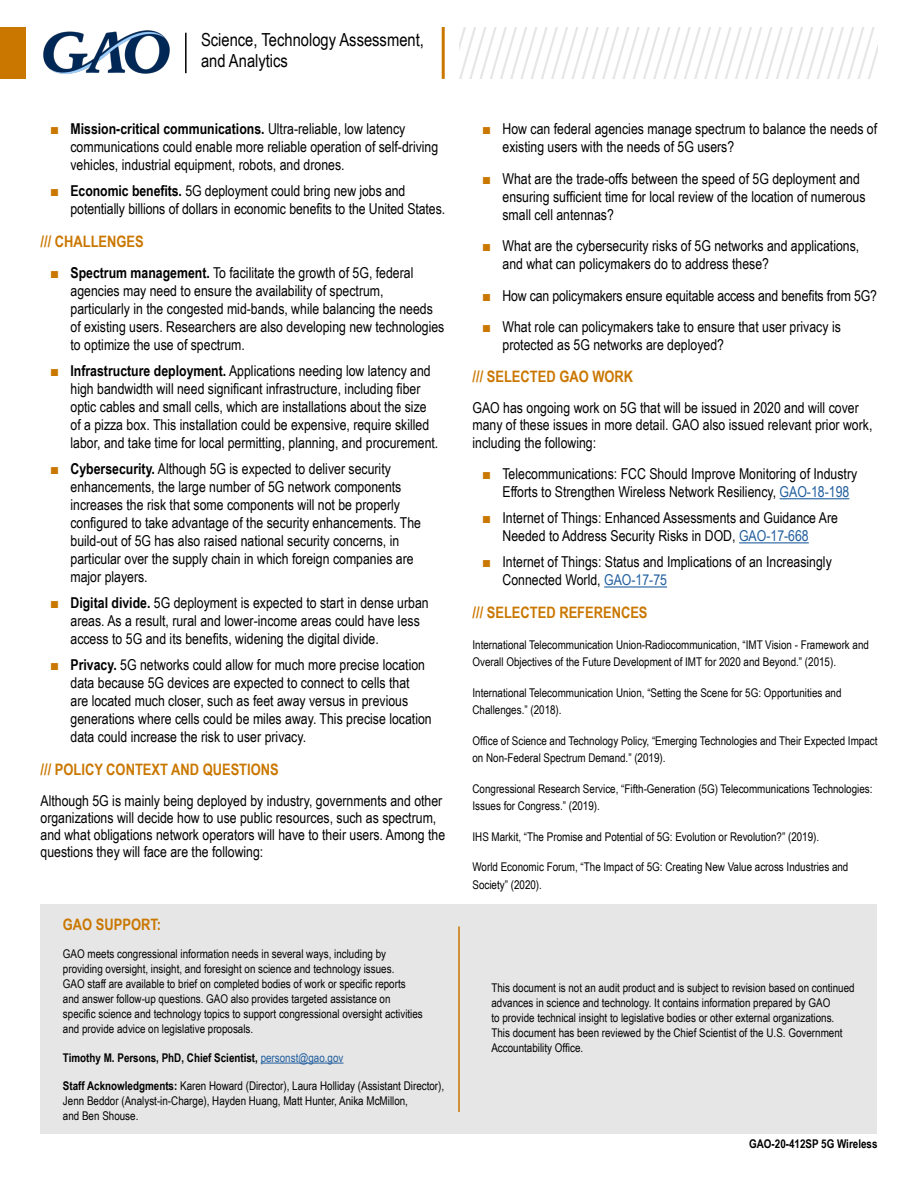
<style>
.page{position:relative;width:918px;height:1188px;background:#fff}
.page>*{position:absolute;margin:0;border:0;box-sizing:border-box;transform-origin:0 0}
.t1{font:18px/21.6px "Arial Narrow";color:#000}
.Header_copy{font:700 15.75px "Arial Narrow";color:#ca7700}
.bullet{font:15px/18px "Arial Narrow";color:#000}
.Body{font:15px/17.2px "Arial Narrow";color:#000}
.GAO_Contacts_Disclai{font:12px/15px "Arial Narrow";color:#000}
.Reference{font:12px/17.2px "Arial Narrow";color:#000}
.GAO_Contacts_Disclai-2{font:700 12px "Arial Narrow";color:#000}
.s1{color:#ca7700}
.s2{font-weight:700}
.s3{font-weight:400;color:#215e9e}
.s4{color:#215e9e}
</style>
<div class="page">
<div style="left:40px;top:904px;width:838px;height:230px;background:#e6e6e6"></div>
<div style="left:0;top:27px;width:25px;height:52px;background:#ca7700"></div>
<hr style="left:780px;top:498px;width:69px;height:1px;background:#215e9e">
<hr style="left:739px;top:542px;width:70px;height:1px;background:#215e9e">
<hr style="left:604px;top:586px;width:63px;height:2px;background:#215e9e">
<img style="left:43px;top:30px;width:127px;height:44px">
<hr style="left:458px;top:926px;width:2px;height:186px;background:#ca7700">
<hr style="left:261px;top:1063px;width:82px;height:1px;background:#215e9e">
<hr style="left:442px;top:27px;width:3px;height:52px;background:#ca7700">
<hr style="left:185px;top:33px;width:2px;height:40px;background:#000">
<svg style="left:459px;top:27px;width:419px;height:52px"></svg>
<p class="t1" style="left:201px;top:28px;width:224px">Science, Technology Assessment, and Analytics</p>
<p class="bullet" style="left:71px;top:119px;width:369px;text-indent:-20px"><span class="s1">■</span> <span class="s2">Mission-critical communications.</span> Ultra-reliable, low latency communications could enable more reliable operation of self-driving vehicles, industrial equipment, robots, and drones.</p>
<p class="bullet" style="left:71px;top:181px;width:376px;text-indent:-20px"><span class="s1">■</span> <span class="s2">Economic benefits.</span> 5G deployment could bring new jobs and potentially billions of dollars in economic benefits to the United States.</p>
<h3 class="Header_copy" style="left:40px;top:229px;width:105px">/// CHALLENGES</h3>
<p class="bullet" style="left:71px;top:263px;width:375px;text-indent:-20px"><span class="s1">■</span> <span class="s2">Spectrum management.</span> To facilitate the growth of 5G, federal agencies may need to ensure the availability of spectrum, particularly in the congested mid-bands, while balancing the needs of existing users. Researchers are also developing new technologies to optimize the use of spectrum.</p>
<p class="bullet" style="left:71px;top:361px;width:369px;text-indent:-20px"><span class="s1">■</span> <span class="s2">Infrastructure deployment.</span> Applications needing low latency and high bandwidth will need significant infrastructure, including fiber optic cables and small cells, which are installations about the size of a pizza box. This installation could be expensive, require skilled labor, and take time for local permitting, planning, and procurement.</p>
<p class="bullet" style="left:71px;top:459px;width:352px;text-indent:-20px"><span class="s1">■</span> <span class="s2">Cybersecurity.</span> Although 5G is expected to deliver security enhancements, the large number of 5G network components increases the risk that some components will not be properly configured to take advantage of the security enhancements. The build-out of 5G has also raised national security concerns, in particular over the supply chain in which foreign companies are major players.</p>
<p class="bullet" style="left:71px;top:593px;width:360px;text-indent:-20px"><span class="s1">■</span> <span class="s2">Digital divide.</span> 5G deployment is expected to start in dense urban areas. As a result, rural and lower-income areas could have less access to 5G and its benefits, widening the digital divide.</p>
<p class="bullet" style="left:71px;top:656px;width:363px;text-indent:-20px"><span class="s1">■</span> <span class="s2">Privacy.</span> 5G networks could allow for much more precise location data because 5G devices are expected to connect to cells that<br>are located much closer, such as feet away versus in previous generations where cells could be miles away. This precise location data could increase the risk to user privacy.</p>
<h3 class="Header_copy" style="left:40px;top:757px;width:240px">/// POLICY CONTEXT AND QUESTIONS</h3>
<p class="Body" style="left:40px;top:791px;width:406px">Although 5G is mainly being deployed by industry, governments and other organizations will decide how to use public resources, such as spectrum, and what obligations network operators will have to their users. Among the questions they will face are the following:</p>
<h3 class="Header_copy" style="left:63px;top:912px;width:100px">GAO SUPPORT:</h3>
<p class="GAO_Contacts_Disclai" style="left:63px;top:946px;width:361px">GAO meets congressional information needs in several ways, including by providing oversight, insight, and foresight on science and technology issues.<br>GAO staff are available to brief on completed bodies of work or specific reports and answer follow-up questions. GAO also provides targeted assistance on specific science and technology topics to support congressional oversight activities and provide advice on legislative proposals.</p>
<p class="GAO_Contacts_Disclai-2" style="left:63px;top:1049px;width:282px">Timothy M. Persons, PhD, Chief Scientist, <span class="s3">personst@gao.gov</span></p>
<p class="GAO_Contacts_Disclai" style="left:63px;top:1078px;width:383px"><span class="s2">Staff Acknowledgments:</span> Karen Howard (Director), Laura Holliday (Assistant Director),<br>Jenn Beddor (Analyst-in-Charge), Hayden Huang, Matt Hunter, Anika McMillon,<br>and Ben Shouse.</p>
<p class="bullet" style="left:503px;top:119px;width:376px;text-indent:-20px"><span class="s1">■</span> How can federal agencies manage spectrum to balance the needs of existing users with the needs of 5G users?</p>
<p class="bullet" style="left:503px;top:169px;width:365px;text-indent:-20px"><span class="s1">■</span> What are the trade-offs between the speed of 5G deployment and ensuring sufficient time for local review of the location of numerous small cell antennas?</p>
<p class="bullet" style="left:503px;top:236px;width:358px;text-indent:-20px"><span class="s1">■</span> What are the cybersecurity risks of 5G networks and applications, and what can policymakers do to address these?</p>
<p class="bullet" style="left:483px;top:286px;width:396px"><span class="s1">■</span> How can policymakers ensure equitable access and benefits from 5G?</p>
<p class="bullet" style="left:503px;top:317px;width:340px;text-indent:-20px"><span class="s1">■</span> What role can policymakers take to ensure that user privacy is protected as 5G networks are deployed?</p>
<h3 class="Header_copy" style="left:472px;top:365px;width:162px">/// SELECTED GAO WORK</h3>
<p class="Body" style="left:472px;top:399px;width:401px">GAO has ongoing work on 5G that will be issued in 2020 and will cover many of these issues in more detail. GAO also issued relevant prior work, including the following:</p>
<p class="bullet" style="left:503px;top:464px;width:356px;text-indent:-20px"><span class="s1">■</span> Telecommunications: FCC Should Improve Monitoring of Industry<br>Efforts to Strengthen Wireless Network Resiliency, <span class="s4">GAO-18-198</span></p>
<p class="bullet" style="left:503px;top:508px;width:337px;text-indent:-20px"><span class="s1">■</span> Internet of Things: Enhanced Assessments and Guidance Are<br>Needed to Address Security Risks in DOD, <span class="s4">GAO-17-668</span></p>
<p class="bullet" style="left:503px;top:553px;width:331px;text-indent:-20px"><span class="s1">■</span> Internet of Things: Status and Implications of an Increasingly<br>Connected World, <span class="s4">GAO-17-75</span></p>
<h3 class="Header_copy" style="left:472px;top:600px;width:177px">/// SELECTED REFERENCES</h3>
<p class="Reference" style="left:472px;top:635px;width:398px">International Telecommunication Union-Radiocommunication, “IMT Vision - Framework and<br>Overall Objectives of the Future Development of IMT for 2020 and Beyond.” (2015).</p>
<p class="Reference" style="left:472px;top:683px;width:371px">International Telecommunication Union, “Setting the Scene for 5G: Opportunities and<br>Challenges.” (2018).</p>
<p class="Reference" style="left:472px;top:731px;width:406px">Office of Science and Technology Policy, “Emerging Technologies and Their Expected Impact on Non-Federal Spectrum Demand.” (2019).</p>
<p class="Reference" style="left:472px;top:779px;width:402px">Congressional Research Service, “Fifth-Generation (5G) Telecommunications Technologies:<br>Issues for Congress.” (2019).</p>
<p class="Reference" style="left:472px;top:827px;width:348px">IHS Markit, “The Promise and Potential of 5G: Evolution or Revolution?” (2019).</p>
<p class="Reference" style="left:472px;top:858px;width:377px">World Economic Forum, “The Impact of 5G: Creating New Value across Industries and<br>Society” (2020).</p>
<p class="GAO_Contacts_Disclai" style="left:491px;top:980px;width:365px">This document is not an audit product and is subject to revision based on continued advances in science and technology. It contains information prepared by GAO<br>to provide technical insight to legislative bodies or other external organizations.<br>This document has been reviewed by the Chief Scientist of the U.S. Government Accountability Office.</p>
<p class="GAO_Contacts_Disclai-2" style="left:749px;top:1134px;width:130px">GAO-20-412SP 5G Wireless</p>
</div>
